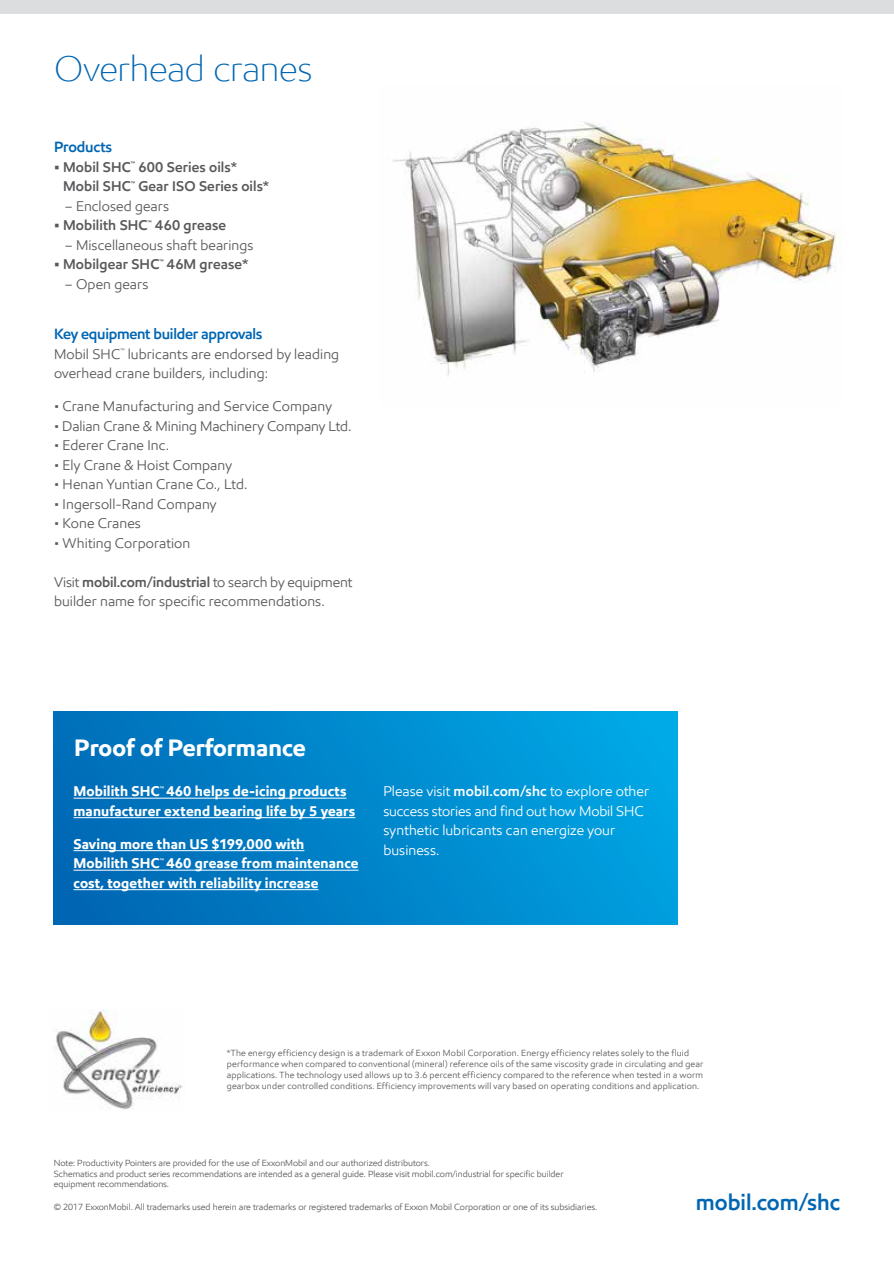
<style>
.page{position:relative;width:894px;height:1264px;background:#fff}
.page>*{position:absolute;margin:0;border:0;box-sizing:border-box;transform-origin:0 0}
.t1{font:300 36px "E Mprint";letter-spacing:-.005em;color:#0066b3}
.t2{font:700 24px "E Mprint";color:#fff}
.t3{font:600 22.5px "E Mprint";color:#0066b3}
.t4{font:600 15px "E Mprint";letter-spacing:-.02em;color:#0066b3}
.t5{font:14.25px/19.5px "E Mprint";letter-spacing:.005em;color:#58595b}
.t6{font:700 14.25px/19.5px "E Mprint";letter-spacing:.01em;color:#fff}
.t7{font:14.25px/19.5px "E Mprint";letter-spacing:.005em;color:#fff}
.t8{font:600 14.25px "E Mprint";letter-spacing:.01em;color:#58595b}
.t9{font:9px/10.8px "E Mprint";letter-spacing:.015em;color:#58595b}
.t10{font:600 5.25px "E Mprint";color:#58595b}
.t11{font:600 5.25px "E Mprint";color:#fff}
.t12{font:5.25px "E Mprint";color:#58595b}
.s1{font-weight:600}
</style>
<div class="page">
<div style="left:53px;top:711px;width:624px;height:213px;background:linear-gradient(to right,#0269b5,#00a5e3)"></div>
<hr style="left:73px;top:798px;width:87px;height:1px;background:#fff">
<hr style="left:160px;top:798px;width:186px;height:1px;background:#fff">
<hr style="left:73px;top:817px;width:282px;height:1px;background:#fff">
<hr style="left:73px;top:850px;width:231px;height:1px;background:#fff">
<hr style="left:73px;top:870px;width:87px;height:1px;background:#fff">
<hr style="left:160px;top:870px;width:198px;height:1px;background:#fff">
<hr style="left:73px;top:889px;width:245px;height:1px;background:#fff">
<img style="left:393px;top:121px;width:447px;height:255px">
<div style="left:0;top:0;width:893px;height:14px;background:#dcddde"></div>
<img style="left:55px;top:1010px;width:128px;height:100px">
<h1 class="t1" style="left:54px;top:46px;width:260px">Overhead cranes</h1>
<p class="t4" style="left:54px;top:138px;width:60px">Products</p>
<p class="t8" style="left:54px;top:158px;width:78px">• Mobil SHC</p>
<p class="t10" style="left:131px;top:160px;width:6px">™</p>
<p class="t8" style="left:138px;top:158px;width:100px">600 Series oils*</p>
<p class="t8" style="left:63px;top:177px;width:69px">Mobil SHC</p>
<p class="t10" style="left:131px;top:180px;width:6px">™</p>
<p class="t8" style="left:138px;top:177px;width:132px">Gear ISO Series oils*</p>
<p class="t5" style="left:65px;top:196px;width:106px">– Enclosed gears</p>
<p class="t8" style="left:54px;top:216px;width:95px">• Mobilith SHC</p>
<p class="t10" style="left:148px;top:219px;width:6px">™</p>
<p class="t8" style="left:155px;top:216px;width:72px">460 grease</p>
<p class="t5" style="left:65px;top:235px;width:190px">– Miscellaneous shaft bearings</p>
<p class="t8" style="left:54px;top:255px;width:107px">• Mobilgear SHC</p>
<p class="t10" style="left:159px;top:258px;width:6px">™</p>
<p class="t8" style="left:167px;top:255px;width:83px">46M grease*</p>
<p class="t5" style="left:65px;top:274px;width:85px">– Open gears</p>
<p class="t4" style="left:54px;top:325px;width:210px">Key equipment builder approvals</p>
<p class="t5" style="left:54px;top:344px;width:68px">Mobil SHC</p>
<p class="t12" style="left:120px;top:347px;width:6px">™</p>
<p class="t5" style="left:54px;top:344px;width:286px;text-indent:74px">lubricants are endorsed by leading overhead crane builders, including:</p>
<p class="t5" style="left:54px;top:396px;width:279px">• Crane Manufacturing and Service Company</p>
<p class="t5" style="left:54px;top:416px;width:299px">• Dalian Crane &amp; Mining Machinery Company Ltd.</p>
<p class="t5" style="left:54px;top:435px;width:116px">• Ederer Crane Inc.</p>
<p class="t5" style="left:54px;top:455px;width:179px">• Ely Crane &amp; Hoist Company</p>
<p class="t5" style="left:54px;top:474px;width:195px">• Henan Yuntian Crane Co., Ltd.</p>
<p class="t5" style="left:54px;top:494px;width:164px">• Ingersoll-Rand Company</p>
<p class="t5" style="left:54px;top:513px;width:88px">• Kone Cranes</p>
<p class="t5" style="left:54px;top:533px;width:138px">• Whiting Corporation</p>
<p class="t5" style="left:54px;top:572px;width:299px">Visit <span class="s1">mobil.com/industrial</span> to search by equipment builder name for specific recommendations.</p>
<p class="t2" style="left:74px;top:733px;width:233px">Proof of Performance</p>
<p class="t6" style="left:73px;top:781px;width:88px">Mobilith SHC</p>
<p class="t11" style="left:160px;top:784px;width:6px">™</p>
<p class="t6" style="left:166px;top:781px;width:181px">460 helps de-icing products</p>
<p class="t7" style="left:383px;top:781px;width:267px">Please visit <span class="s1">mobil.com/shc</span> to explore other</p>
<p class="t6" style="left:73px;top:800px;width:283px">manufacturer extend bearing life by 5 years</p>
<p class="t7" style="left:383px;top:801px;width:262px">success stories and find out how Mobil SHC synthetic lubricants can energize your</p>
<p class="t6" style="left:73px;top:833px;width:232px">Saving more than US $199,000 with</p>
<p class="t7" style="left:383px;top:840px;width:58px">business.</p>
<p class="t6" style="left:73px;top:853px;width:88px">Mobilith SHC</p>
<p class="t11" style="left:160px;top:856px;width:6px">™</p>
<p class="t6" style="left:73px;top:853px;width:286px;text-indent:93px">460 grease from maintenance cost, together with reliability increase</p>
<p class="t9" style="left:227px;top:1047px;width:478px">*The energy efficiency design is a trademark of Exxon Mobil Corporation. Energy efficiency relates solely to the fluid performance when compared to conventional (mineral) reference oils of the same viscosity grade in circulating and gear applications. The technology used allows up to 3.6 percent efficiency compared to the reference when tested in a worm gearbox under controlled conditions. Efficiency improvements will vary based on operating conditions and application.</p>
<p class="t9" style="left:54px;top:1157px;width:511px">Note: Productivity Pointers are provided for the use of ExxonMobil and our authorized distributors.<br>Schematics and product series recommendations are intended as a general guide. Please visit mobil.com/industrial for specific builder equipment recommendations.</p>
<p class="t9" style="left:54px;top:1201px;width:545px">© 2017 ExxonMobil. All trademarks used herein are trademarks or registered trademarks of Exxon Mobil Corporation or one of its subsidiaries.</p>
<h3 class="t3" style="left:695px;top:1188px;width:145px">mobil.com/shc</h3>
</div>
